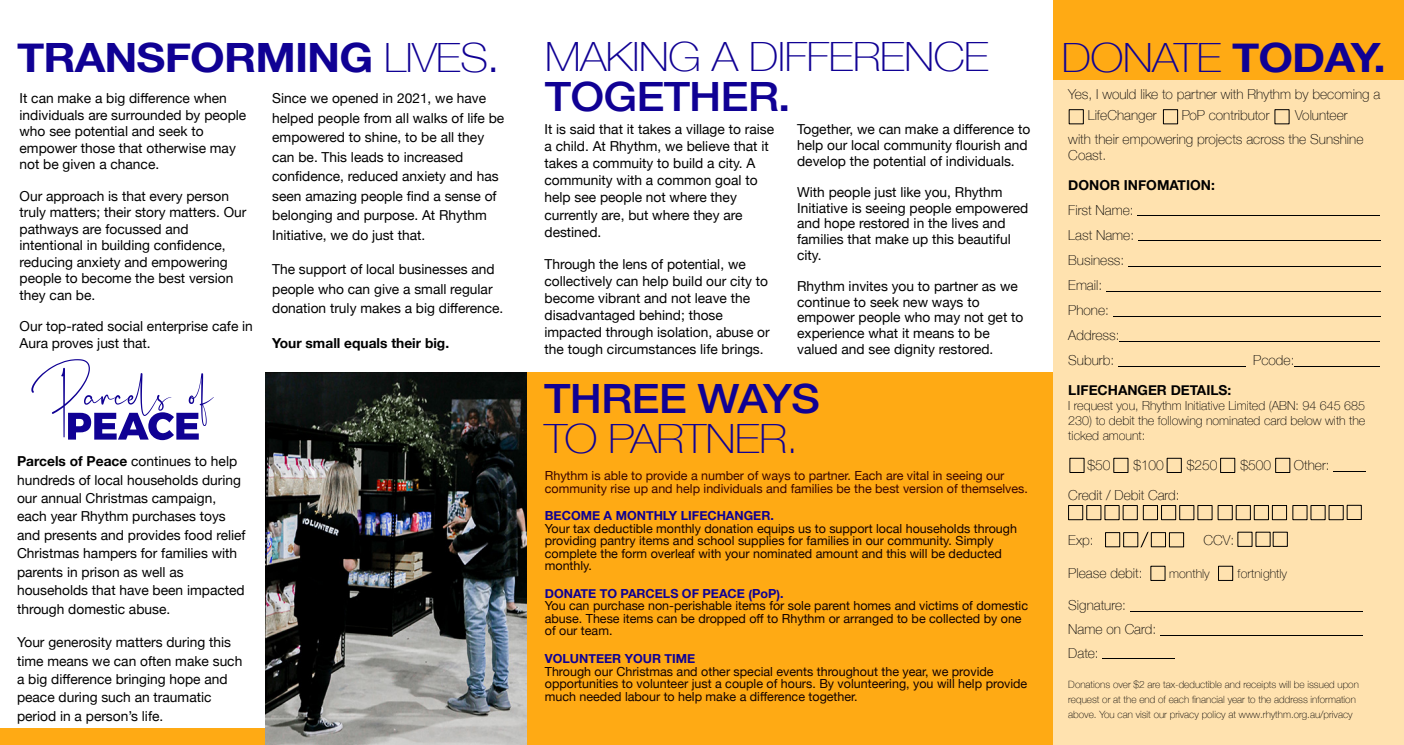
<style>
.page{position:relative;width:1404px;height:745px;background:#fff}
.page>*{position:absolute;margin:0;border:0;box-sizing:border-box;transform-origin:0 0}
.t1{font:100 40.38px "Helvetica Neue";letter-spacing:-.02em;color:#100194;scale:1.11 1}
.t2{font:500 40.38px "Helvetica Neue";letter-spacing:-.02em;color:#100194;scale:1.11 1}
.t3{font:700 40.38px "Helvetica Neue";letter-spacing:-.02em;color:#100194;scale:1.11 1}
.t4{font:13.75px/18.4px "Helvetica Neue";color:#000}
.t5{font:100 13.75px/25px "Helvetica Neue";color:#000}
.t6{font:700 13.75px "Helvetica Neue";color:#000}
.t7{font:12.5px/12.5px "Helvetica Neue";color:#120000}
.t8{font:12.5px/12.5px "Helvetica Neue";color:#3a0300}
.t9{font:100 12.5px/15px "Helvetica Neue";color:#000;text-align:justify}
.t10{font:700 12.5px "Helvetica Neue";color:#0f0094}
.t11{font:100 10px/15px "Helvetica Neue";color:#000}
.s1{font-weight:100}
.s2{font-weight:300}
.s3{font-weight:700}
</style>
<div class="page">
<div style="left:526px;top:372px;width:526px;height:372px;background:#ffaa14"></div>
<div style="left:1052px;top:0;width:351px;height:744px;background:#ffe2af"></div>
<div style="left:1052px;top:0;width:351px;height:80px;background:#ffaa14"></div>
<svg style="left:31px;top:359px;width:183px;height:81px"></svg>
<div style="left:0;top:728px;width:273px;height:16px;background:#ffaa14"></div>
<img style="left:265px;top:372px;width:261px;height:372px">
<hr style="left:1137px;top:215px;width:242px;height:1px;background:#000">
<hr style="left:1137px;top:240px;width:242px;height:1px;background:#000">
<hr style="left:1128px;top:265px;width:251px;height:1px;background:#000">
<hr style="left:1105px;top:290px;width:274px;height:1px;background:#000">
<hr style="left:1112px;top:315px;width:267px;height:1px;background:#000">
<hr style="left:1119px;top:340px;width:260px;height:1px;background:#000">
<hr style="left:1117px;top:365px;width:128px;height:1px;background:#000">
<hr style="left:1294px;top:365px;width:85px;height:1px;background:#000">
<hr style="left:1333px;top:470px;width:32px;height:1px;background:#000">
<hr style="left:1129px;top:610px;width:233px;height:1px;background:#000">
<hr style="left:1159px;top:634px;width:203px;height:1px;background:#000">
<hr style="left:1102px;top:658px;width:72px;height:1px;background:#000">
<div style="left:1068px;top:505px;width:14px;height:14px;border:1px solid #000"></div>
<div style="left:1142px;top:505px;width:15px;height:14px;border:1px solid #000"></div>
<div style="left:1161px;top:505px;width:14px;height:14px;border:1px solid #000"></div>
<div style="left:1179px;top:505px;width:14px;height:14px;border:1px solid #000"></div>
<div style="left:1253px;top:505px;width:15px;height:14px;border:1px solid #000"></div>
<div style="left:1271px;top:505px;width:15px;height:14px;border:1px solid #000"></div>
<div style="left:1105px;top:532px;width:14px;height:14px;border:1px solid #000"></div>
<div style="left:1123px;top:532px;width:14px;height:14px;border:1px solid #000"></div>
<div style="left:1150px;top:532px;width:15px;height:14px;border:1px solid #000"></div>
<div style="left:1168px;top:532px;width:15px;height:14px;border:1px solid #000"></div>
<div style="left:1068px;top:109px;width:15px;height:15px;border:1px solid #000"></div>
<div style="left:1162px;top:109px;width:15px;height:15px;border:1px solid #000"></div>
<div style="left:1274px;top:109px;width:15px;height:15px;border:1px solid #000"></div>
<div style="left:1220px;top:457px;width:14px;height:15px;border:1px solid #000"></div>
<div style="left:1275px;top:457px;width:14px;height:15px;border:1px solid #000"></div>
<svg style="left:1135px;top:532px;width:17px;height:15px"></svg>
<h1 class="t1" style="left:545px;top:32px;width:401px">MAKING A DIFFERENCE</h1>
<h1 class="t2" style="left:545px;top:72px;width:223px">TOGETHER.</h1>
<h1 class="t3" style="left:17px;top:33px;width:436px">TRANSFORMING <span class="s1">LIVES</span><span class="s2">.</span></h1>
<h1 class="t1" style="left:1061px;top:33px;width:293px">DONATE <span class="s3">TODAY.</span></h1>
<p class="t5" style="left:1068px;top:82px;width:313px">Yes, I would like to partner with Rhythm by becoming a</p>
<p class="t5" style="left:1068px;top:132px;width:296px;line-height:15px">with their empowering projects across the Sunshine<br>Coast.</p>
<p class="t6" style="left:1068px;top:176px;width:148px">DONOR INFOMATION:</p>
<p class="t5" style="left:1068px;top:197px;width:67px">First Name:<br>Last Name:<br>Business:<br>Email:<br>Phone:<br>Address:<br>Suburb:</p>
<p class="t4" style="left:272px;top:88px;width:233px;line-height:19.5px">Since we opened in 2021, we have helped people from all walks of life be empowered to shine, to be all they can be. This leads to increased confidence, reduced anxiety and has seen amazing people find a sense of belonging and purpose. At Rhythm Initiative, we do just that.</p>
<p class="t4" style="left:272px;top:259px;width:233px;line-height:19.5px">The support of local businesses and people who can give a small regular donation truly makes a big difference.</p>
<p class="t6" style="left:272px;top:334px;width:178px">Your small equals their big.</p>
<p class="t4" style="left:20px;top:90px;width:228px;line-height:16.5px">It can make a big difference when individuals are surrounded by people who see potential and seek to empower those that otherwise may not be given a chance.</p>
<p class="t4" style="left:20px;top:187px;width:228px;line-height:16.5px">Our approach is that every person truly matters; their story matters. Our pathways are focussed and intentional in building confidence, reducing anxiety and empowering people to become the best version they can be.</p>
<p class="t4" style="left:20px;top:317px;width:235px;line-height:16.5px">Our top-rated social enterprise cafe in<br>Aura proves just that.</p>
<p class="t5" style="left:1087px;top:103px;width:70px">LifeChanger</p>
<p class="t5" style="left:1181px;top:103px;width:89px">PoP contributor</p>
<p class="t5" style="left:1294px;top:103px;width:54px">Volunteer</p>
<p class="t4" style="left:797px;top:121px;width:235px;line-height:15.8px">Together, we can make a difference to help our local community flourish and develop the potential of individuals.</p>
<p class="t4" style="left:797px;top:184px;width:232px;line-height:15.8px">With people just like you, Rhythm<br>Initiative is seeing people empowered and hope restored in the lives and families that make up this beautiful city.</p>
<p class="t4" style="left:797px;top:277px;width:228px;line-height:15.8px">Rhythm invites you to partner as we continue to seek new ways to empower people who may not get to experience what it means to be valued and see dignity restored.</p>
<p class="t4" style="left:544px;top:121px;width:231px;line-height:17px">It is said that it takes a village to raise a child. At Rhythm, we believe that it takes a commuity to build a city. A community with a common goal to help see people not where they currently are, but where they are destined.</p>
<p class="t4" style="left:544px;top:255px;width:227px;line-height:17px">Through the lens of potential, we collectively can help build our city to become vibrant and not leave the disadvantaged behind; those impacted through isolation, abuse or the tough circumstances life brings.</p>
<p class="t5" style="left:1252px;top:347px;width:43px">Pcode:</p>
<p class="t4" style="left:17px;top:451px;width:230px"><span class="s3">Parcels of Peace</span> continues to help hundreds of local households during our annual Christmas campaign, each year Rhythm purchases toys and presents and provides food relief<br>Christmas hampers for families with parents in prison as well as households that have been impacted through domestic abuse.</p>
<p class="t4" style="left:17px;top:632px;width:227px">Your generosity matters during this time means we can often make such a big difference bringing hope and peace during such an traumatic period in a person’s life.</p>
<h1 class="t2" style="left:544px;top:373px;width:250px">THREE WAYS</h1>
<h1 class="t1" style="left:544px;top:414px;width:231px">TO PARTNER.</h1>
<p class="t8" style="left:544px;top:469px;width:484px">Rhythm is able to provide a number of ways to partner. Each are vital in seeing our community rise up and help individuals and families be the best version of themselves.</p>
<p class="t10" style="left:544px;top:507px;width:230px">BECOME A MONTHLY LIFECHANGER.</p>
<p class="t7" style="left:544px;top:521px;width:473px">Your tax deductible monthly donation equips us to support local households through providing pantry items and school supplies for families in our community. Simply complete the form overleaf with your nominated amount and this will be deducted monthly.</p>
<p class="t10" style="left:544px;top:585px;width:240px">DONATE TO PARCELS OF PEACE (PoP).</p>
<p class="t7" style="left:544px;top:599px;width:485px">You can purchase non-perishable items for sole parent homes and victims of domestic abuse. These items can be dropped off to Rhythm or arranged to be collected by one of our team.</p>
<p class="t10" style="left:544px;top:650px;width:152px">VOLUNTEER YOUR TIME</p>
<p class="t7" style="left:544px;top:664px;width:484px">Through our Christmas and other special events throughout the year, we provide opportunities to volunteer just a couple of hours. By volunteering, you will help provide much needed labour to help make a difference together.</p>
<p class="t6" style="left:1068px;top:381px;width:164px">LIFECHANGER DETAILS:</p>
<p class="t9" style="left:1068px;top:397px;width:298px">I request you, Rhythm Initiative Limited (ABN: 94 645 685<br>230) to debit the following nominated card below with the ticked amount:</p>
<p class="t5" style="left:1087px;top:452px;width:24px">$50</p>
<p class="t5" style="left:1133px;top:452px;width:32px">$100</p>
<p class="t5" style="left:1186px;top:452px;width:32px">$250</p>
<p class="t5" style="left:1240px;top:452px;width:32px">$500</p>
<p class="t5" style="left:1293px;top:452px;width:37px">Other:</p>
<p class="t5" style="left:1068px;top:482px;width:113px">Credit / Debit Card:</p>
<p class="t5" style="left:1068px;top:527px;width:27px">Exp:</p>
<p class="t5" style="left:1203px;top:527px;width:32px">CCV:</p>
<p class="t5" style="left:1068px;top:559px;width:76px">Please debit:</p>
<p class="t9" style="left:1169px;top:565px;width:42px">monthly</p>
<p class="t9" style="left:1237px;top:565px;width:51px">fortnightly</p>
<p class="t5" style="left:1068px;top:592px;width:89px;line-height:23.8px">Signature:<br>Name on Card:<br>Date:</p>
<p class="t11" style="left:1068px;top:676px;width:292px">Donations over $2 are tax-deductible and receipts will be issued upon request or at the end of each financial year to the address information above. You can visit our privacy policy at www.rhythm.org.au/privacy</p>
</div>
